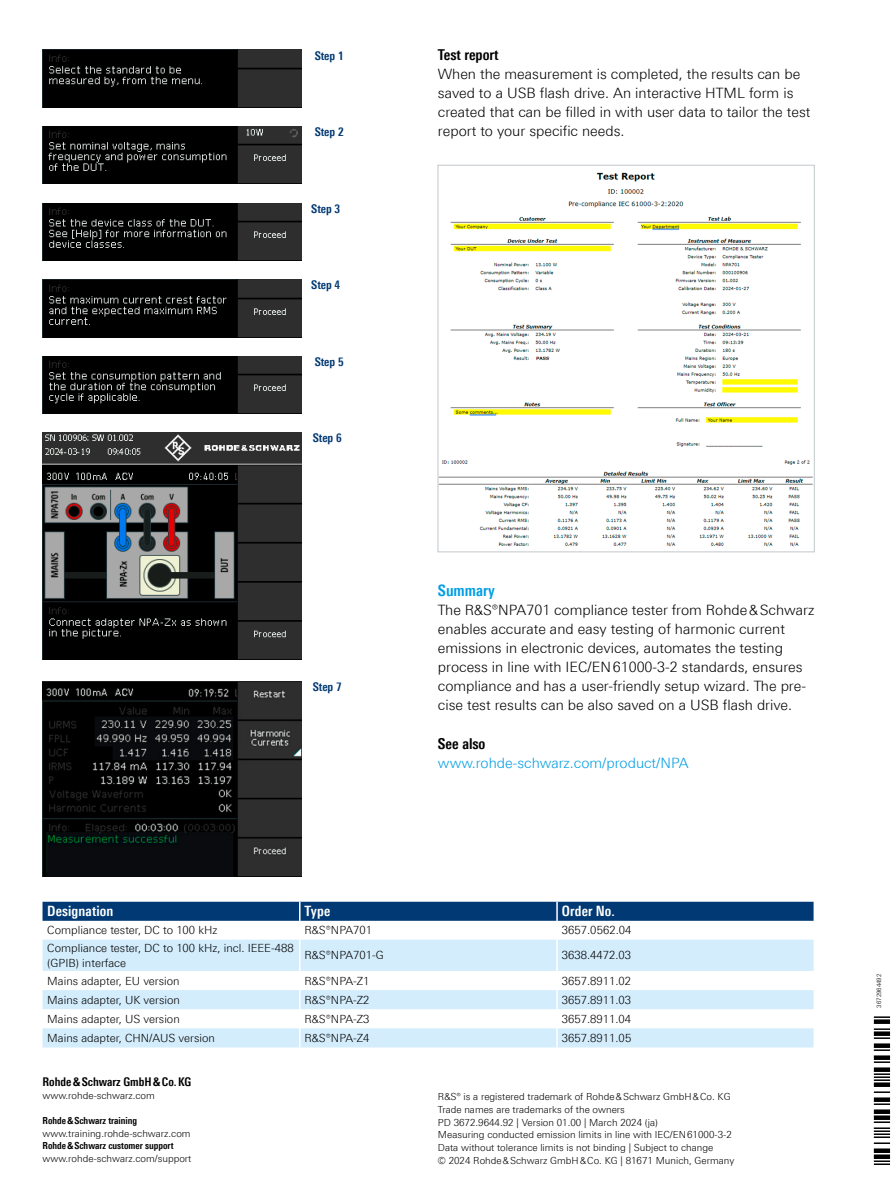
<style>
.page{position:relative;width:893px;height:1191px;background:#fff}
.page>*{position:absolute;margin:0;border:0;box-sizing:border-box;transform-origin:0 0}
.Absatzfett_cyan{font:700 condensed 15.75px "Linotype Universfor RS";color:#009ee3}
.Absatzfett_schwarz{font:700 condensed 15px "Linotype Universfor RS";color:#000}
.Haupttext_ohne_Abstand{font:300 14.25px/19.2px "Linotype Universfor RS";color:#000}
.Haupttext_ohne_Abstand-2{font:300 14.25px "Linotype Universfor RS";color:#009ee3}
.Tabellenueberschrift{font:700 condensed 14.25px "Linotype Universfor RS";letter-spacing:.01em;color:#fff}
.Bildunterschrift_fett{font:700 condensed 12px "Linotype Universfor RS";color:#003973}
.t1{font:700 condensed 12px "Linotype Universfor RS";color:#000}
.Tabelletext{font:300 11.25px/14.7px "Linotype Universfor RS";color:#000}
.t2{font:300 9.75px/12.6px "Linotype Universfor RS";color:#000}
.t3{font:700 condensed 9.75px "Linotype Universfor RS";color:#000}
.t4{font:300 6px "Linotype Univers 330";color:#000}
</style>
<div class="page">
<img style="left:43px;top:50px;width:259px;height:57px">
<img style="left:43px;top:126px;width:259px;height:58px">
<img style="left:43px;top:203px;width:259px;height:58px">
<img style="left:43px;top:280px;width:259px;height:57px">
<img style="left:43px;top:356px;width:259px;height:58px">
<img style="left:43px;top:433px;width:259px;height:227px">
<img style="left:43px;top:681px;width:259px;height:195px">
<img style="left:440px;top:172px;width:373px;height:375px">
<div style="left:438px;top:165px;width:377px;height:387px;border:1px solid #c2c8cc"></div>
<svg style="left:874px;top:1160px;width:16px;height:5px"></svg>
<div style="left:874px;top:1154px;width:16px;height:5px;background:#000"></div>
<div style="left:874px;top:1148px;width:16px;height:5px;background:#000"></div>
<svg style="left:874px;top:1121px;width:16px;height:23px"></svg>
<div style="left:874px;top:1115px;width:16px;height:5px;background:#000"></div>
<div style="left:874px;top:1109px;width:16px;height:5px;background:#000"></div>
<svg style="left:874px;top:1103px;width:16px;height:2px"></svg>
<div style="left:874px;top:1097px;width:16px;height:5px;background:#000"></div>
<svg style="left:874px;top:1091px;width:16px;height:2px"></svg>
<div style="left:874px;top:1082px;width:16px;height:5px;background:#000"></div>
<svg style="left:874px;top:1073px;width:16px;height:8px"></svg>
<div style="left:874px;top:1067px;width:16px;height:5px;background:#000"></div>
<svg style="left:874px;top:1061px;width:16px;height:2px"></svg>
<div style="left:874px;top:1055px;width:16px;height:5px;background:#000"></div>
<svg style="left:874px;top:1049px;width:16px;height:2px"></svg>
<div style="left:874px;top:1043px;width:16px;height:5px;background:#000"></div>
<svg style="left:874px;top:1037px;width:16px;height:2px"></svg>
<div style="left:874px;top:1031px;width:16px;height:5px;background:#000"></div>
<svg style="left:874px;top:1028px;width:16px;height:2px"></svg>
<div style="left:874px;top:1019px;width:16px;height:5px;background:#000"></div>
<svg style="left:874px;top:1016px;width:16px;height:2px"></svg>
<svg style="left:43px;top:939px;width:771px;height:108px;fill:#d4edfc"></svg>
<svg style="left:43px;top:901px;width:771px;height:20px;background:#0c4279"></svg>
<hr style="left:299px;top:939px;width:2px;height:32px;background:#fff">
<hr style="left:556px;top:939px;width:2px;height:32px;background:#fff">
<svg style="left:299px;top:971px;width:2px;height:76px"></svg>
<svg style="left:556px;top:971px;width:2px;height:76px"></svg>
<hr style="left:299px;top:901px;width:2px;height:20px;background:#fff">
<hr style="left:556px;top:901px;width:2px;height:20px;background:#fff">
<p class="Bildunterschrift_fett" style="left:315px;top:48px;width:31px">Step 1</p>
<p class="Bildunterschrift_fett" style="left:315px;top:125px;width:31px">Step 2</p>
<p class="Bildunterschrift_fett" style="left:311px;top:201px;width:31px">Step 3</p>
<p class="Bildunterschrift_fett" style="left:311px;top:278px;width:31px">Step 4</p>
<p class="Bildunterschrift_fett" style="left:315px;top:354px;width:31px">Step 5</p>
<p class="Bildunterschrift_fett" style="left:313px;top:431px;width:31px">Step 6</p>
<p class="Bildunterschrift_fett" style="left:313px;top:680px;width:31px">Step 7</p>
<p class="Absatzfett_schwarz" style="left:438px;top:45px;width:62px">Test report</p>
<p class="Haupttext_ohne_Abstand" style="left:438px;top:64px;width:374px">When the measurement is completed, the results can be saved to a USB flash drive. An interactive HTML form is created that can be filled in with user data to tailor the test report to your specific needs.</p>
<p class="Absatzfett_cyan" style="left:438px;top:580px;width:58px">Summary</p>
<p class="Haupttext_ohne_Abstand" style="left:438px;top:600px;width:378px">The R&amp;S®NPA701 compliance tester from Rohde&amp;Schwarz enables accurate and easy testing of harmonic current emissions in electronic devices, automates the testing process in line with IEC/EN61000‑3‑2 standards, ensures compliance and has a user-friendly setup wizard. The pre&shy;cise test results can be also saved on a USB flash drive.</p>
<p class="Absatzfett_schwarz" style="left:438px;top:734px;width:49px">See also</p>
<p class="Haupttext_ohne_Abstand-2" style="left:438px;top:754px;width:252px">www.rohde-schwarz.com/product/NPA</p>
<p class="Tabellenueberschrift" style="left:47px;top:903px;width:68px">Designation</p>
<p class="Tabellenueberschrift" style="left:305px;top:903px;width:27px">Type</p>
<p class="Tabellenueberschrift" style="left:562px;top:903px;width:54px">Order No.</p>
<p class="Tabelletext" style="left:47px;top:922px;width:172px">Compliance tester, DC to 100 kHz</p>
<p class="Tabelletext" style="left:305px;top:922px;width:69px">R&amp;S®NPA701</p>
<p class="Tabelletext" style="left:562px;top:922px;width:71px">3657.0562.04</p>
<p class="Tabelletext" style="left:47px;top:940px;width:248px">Compliance tester, DC to 100 kHz, incl. IEEE-488 (GPIB) interface</p>
<p class="Tabelletext" style="left:305px;top:948px;width:81px">R&amp;S®NPA701-G</p>
<p class="Tabelletext" style="left:562px;top:948px;width:71px">3638.4472.03</p>
<p class="Tabelletext" style="left:47px;top:973px;width:134px">Mains adapter, EU version</p>
<p class="Tabelletext" style="left:305px;top:973px;width:67px">R&amp;S®NPA-Z1</p>
<p class="Tabelletext" style="left:562px;top:973px;width:71px">3657.8911.02</p>
<p class="Tabelletext" style="left:47px;top:992px;width:134px">Mains adapter, UK version</p>
<p class="Tabelletext" style="left:305px;top:992px;width:67px">R&amp;S®NPA-Z2</p>
<p class="Tabelletext" style="left:562px;top:992px;width:71px">3657.8911.03</p>
<p class="Tabelletext" style="left:47px;top:1011px;width:134px">Mains adapter, US version</p>
<p class="Tabelletext" style="left:305px;top:1011px;width:67px">R&amp;S®NPA-Z3</p>
<p class="Tabelletext" style="left:562px;top:1011px;width:71px">3657.8911.04</p>
<p class="Tabelletext" style="left:47px;top:1030px;width:169px">Mains adapter, CHN/AUS version</p>
<p class="Tabelletext" style="left:305px;top:1030px;width:67px">R&amp;S®NPA-Z4</p>
<p class="Tabelletext" style="left:562px;top:1030px;width:71px">3657.8911.05</p>
<p class="t1" style="left:43px;top:1074px;width:150px">Rohde&amp;Schwarz GmbH&amp;Co.KG</p>
<p class="t2" style="left:43px;top:1088px;width:114px">www.rohde-schwarz.com</p>
<p class="t3" style="left:43px;top:1114px;width:96px">Rohde&amp;Schwarz training</p>
<p class="t2" style="left:43px;top:1126px;width:150px">www.training.rohde-schwarz.com</p>
<p class="t3" style="left:43px;top:1140px;width:133px">Rohde&amp;Schwarz customer support</p>
<p class="t2" style="left:43px;top:1152px;width:150px">www.rohde-schwarz.com/support</p>
<p class="t2" style="left:438px;top:1090px;width:298px">R&amp;S® is a registered trademark of Rohde&amp;Schwarz GmbH&amp;Co. KG Trade names are trademarks of the owners<br>PD 3672.9644.92 | Version 01.00 | March 2024 (ja)<br>Measuring conducted emission limits in line with IEC/EN61000-3-2<br>Data without tolerance limits is not binding | Subject to change<br>© 2024 Rohde&amp;Schwarz GmbH&amp;Co. KG | 81671 Munich, Germany</p>
<p class="t4" style="left:876px;top:1007px;width:35px;rotate:-90deg">3672964492</p>
</div>
